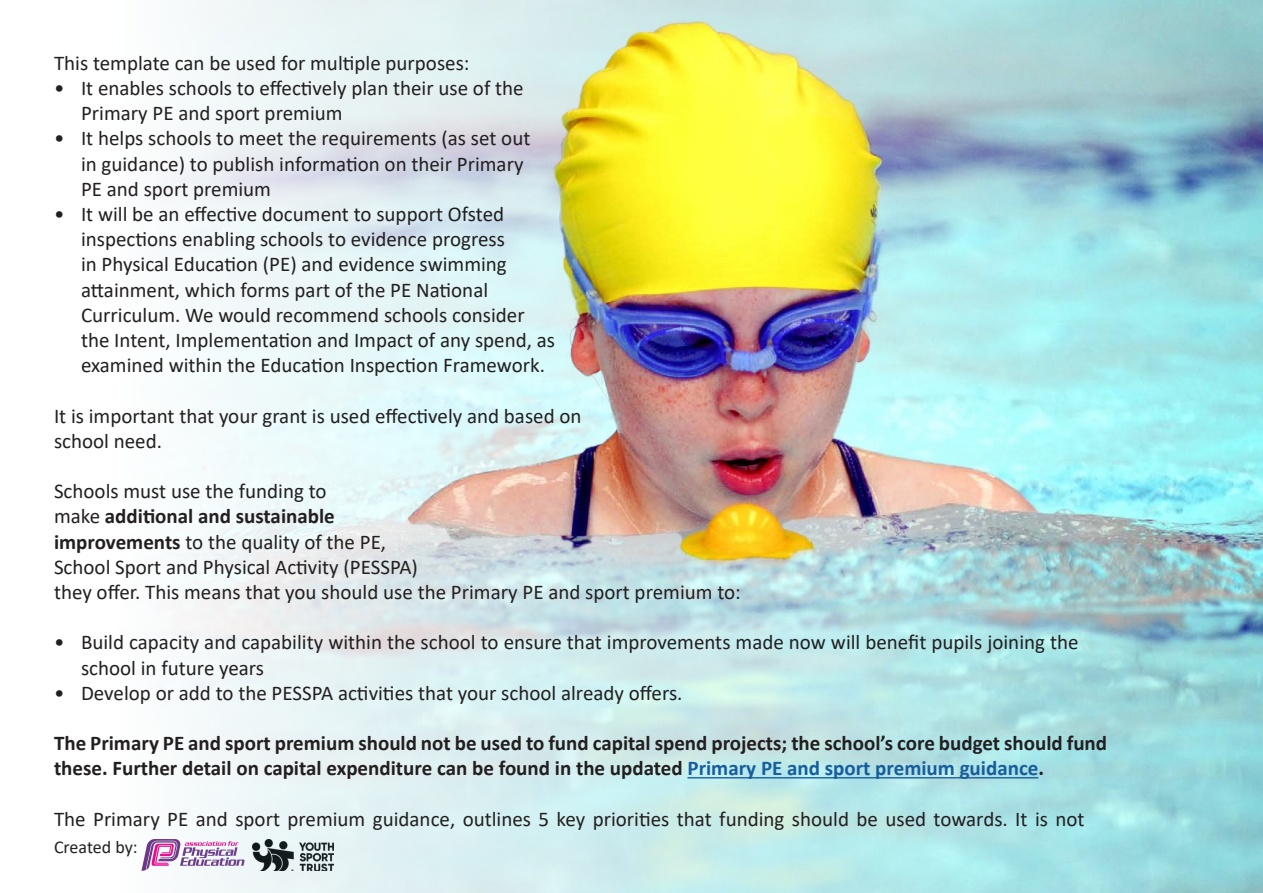
<style>
.page{position:relative;width:1263px;height:893px;background:#fff}
.page>*{position:absolute;margin:0;border:0;box-sizing:border-box;transform-origin:0 0}
.t1{font:21px/25.2px "Calibri";color:#231f20}
.t2{font:700 21px/25.2px "Calibri";color:#231f20}
.t3{font:18px "Calibri";letter-spacing:-.005em;color:#231f20}
.s1{font-weight:700}
.s2{color:#175d9e}
</style>
<div class="page">
<img style="left:141px;top:0;width:1122px;height:893px">
<hr style="left:687px;top:777px;width:351px;height:1px;background:#175d9e">
<p class="t1" style="left:54px;top:50px;width:417px">This template can be used for multiple purposes:</p>
<p class="t1" style="left:81px;top:75px;width:444px;text-indent:-27px">• It enables schools to effectively plan their use of the<br>Primary PE and sport premium</p>
<p class="t1" style="left:81px;top:125px;width:451px;text-indent:-27px">• It helps schools to meet the requirements (as set out in guidance) to publish information on their Primary<br>PE and sport premium</p>
<p class="t1" style="left:81px;top:201px;width:476px;text-indent:-27px">• It will be an effective document to support Ofsted inspections enabling schools to evidence progress<br>in Physical Education (PE) and evidence swimming attainment, which forms part of the PE National Curriculum. We would recommend schools consider the Intent, Implementation and Impact of any spend, as examined within the Education Inspection Framework.</p>
<p class="t1" style="left:54px;top:402px;width:529px">It is important that your grant is used effectively and based on school need.</p>
<p class="t1" style="left:54px;top:478px;width:688px">Schools must use the funding to<br>make <span class="s1">additional and sustainable<br>improvements</span> to the quality of the PE,<br>School Sport and Physical Activity (PESSPA)<br>they offer. This means that you should use the Primary PE and sport premium to:</p>
<p class="t1" style="left:81px;top:629px;width:999px;text-indent:-27px">• Build capacity and capability within the school to ensure that improvements made now will benefit pupils joining the school in future years</p>
<p class="t1" style="left:54px;top:680px;width:630px">• Develop or add to the PESSPA activities that your school already offers.</p>
<p class="t2" style="left:54px;top:730px;width:1055px">The Primary PE and sport premium should not be used to fund capital spend projects; the school’s core budget should fund these. Further detail on capital expenditure can be found in the updated <span class="s2">Primary PE and sport premium guidance</span>.</p>
<p class="t1" style="left:54px;top:806px;width:1032px">The Primary PE and sport premium guidance, outlines 5 key priorities that funding should be used towards. It is not</p>
<p class="t3" style="left:54px;top:834px;width:85px">Created by:</p>
</div>
